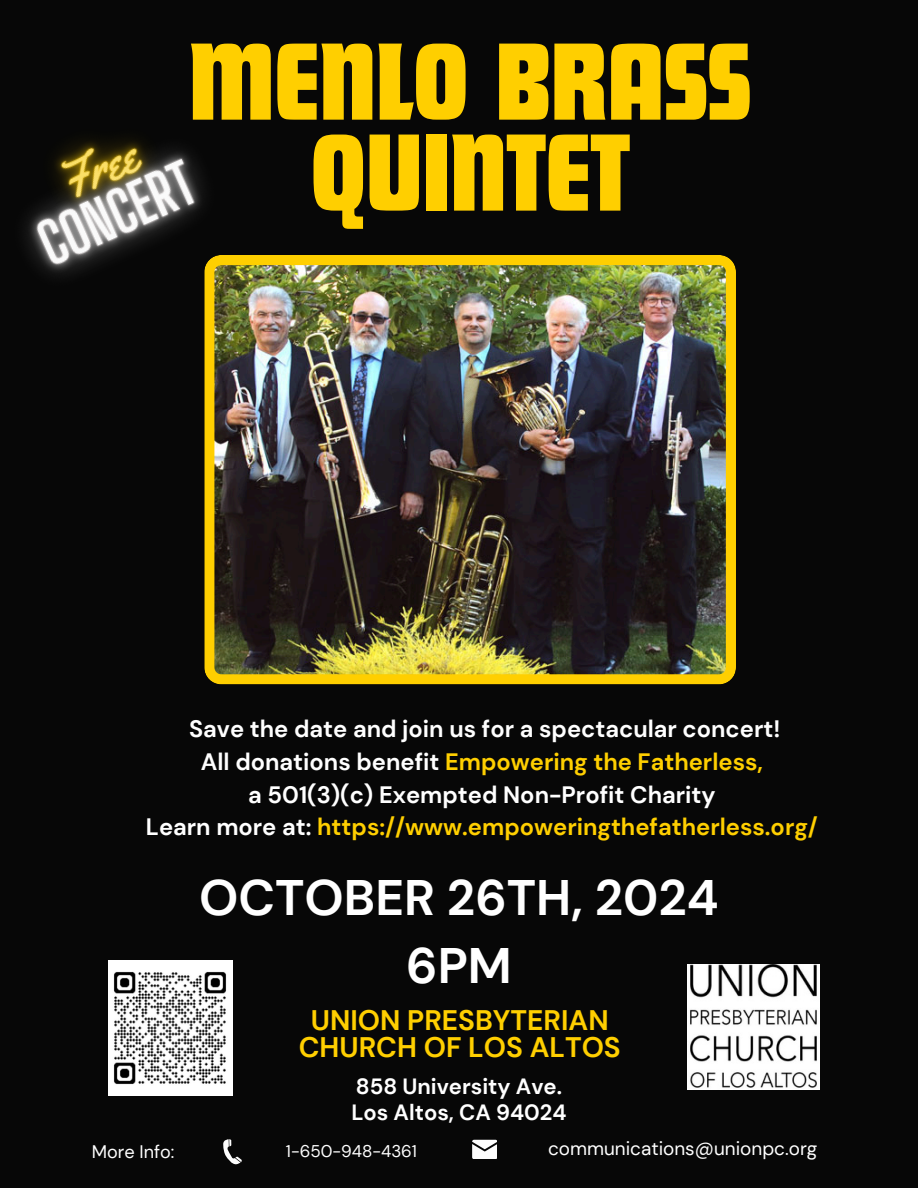
<style>
.page{position:relative;width:918px;height:1188px;background:#070707}
.page>*{position:absolute;margin:0;border:0;box-sizing:border-box;transform-origin:0 0}
.t1{font:114px/90.9px "Futura Com Display";color:#ffcf00;text-align:center}
.t2{font:700 49.8px "DM Sans";color:#fff}
.t3{font:700 28.2px/27.5px "DM Sans";color:#ffcf00;text-align:center}
.t4{font:700 23.7px/32.7px "DM Sans";color:#fff;text-align:center}
.t5{font:700 22.05px "DM Sans";color:#fff}
.t6{font:18.9px "DM Sans";color:#fff}
.t7{font:18.15px "DM Sans";color:#fff}
.t8{font:16.95px "DM Sans";color:#fff}
.s1{color:#ffcf00}
</style>
<div class="page">
<svg style="left:223px;top:1139px;width:19px;height:26px"></svg>
<svg style="left:472px;top:1140px;width:25px;height:19px"></svg>
<img style="left:204px;top:255px;width:532px;height:429px">
<img style="left:687px;top:965px;width:133px;height:125px">
<img style="left:109px;top:961px;width:123px;height:135px">
<img style="left:26px;top:140px;width:260px;height:217px">
<p class="t1" style="left:189px;top:33px;width:564px">MENLO BRASS<br>QUINTET</p>
<h2 class="t4" style="left:146px;top:713px;width:673px">Save the date and join us for a spectacular concert!<br>All donations benefit <span class="s1">Empowering the Fatherless,<br></span>a 501(3)(c) Exempted Non-Profit Charity<br>Learn more at: <span class="s1">https://www.empoweringthefatherless.org/</span></h2>
<h4 class="t2" style="left:199px;top:866px;width:521px">OCTOBER 26TH, 2024</h4>
<h5 class="t2" style="left:406px;top:933px;width:107px">6PM</h5>
<p class="t3" style="left:299px;top:1006px;width:324px">UNION PRESBYTERIAN<br>CHURCH OF LOS ALTOS</p>
<p class="t7" style="left:92px;top:1140px;width:84px">More Info:</p>
<p class="t5" style="left:356px;top:1072px;width:208px">858 University Ave.</p>
<p class="t5" style="left:351px;top:1098px;width:217px">Los Altos, CA 94024</p>
<p class="t8" style="left:286px;top:1140px;width:133px">1-650-948-4361</p>
<p class="t6" style="left:548px;top:1137px;width:271px">communications@unionpc.org</p>
</div>
